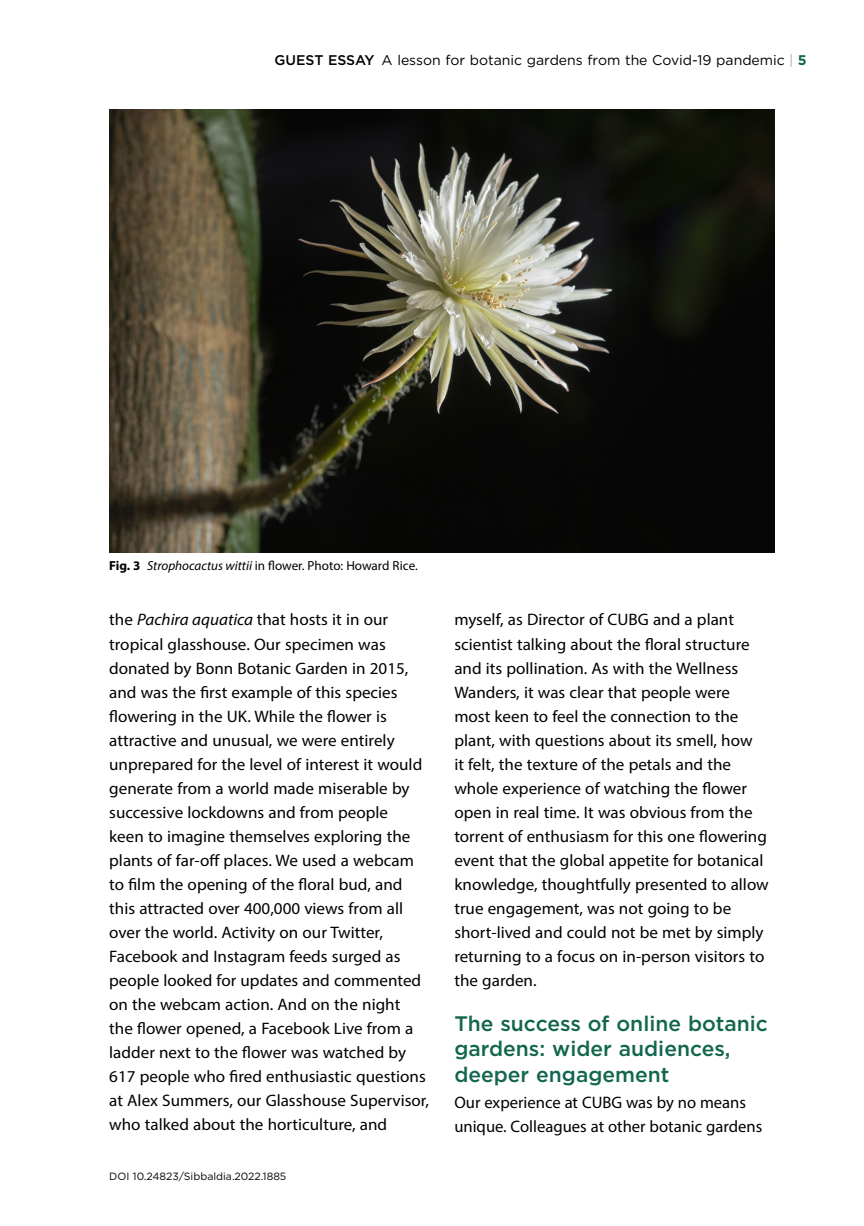
<style>
.page{position:relative;width:864px;height:1226px;background:#fff}
.page>*{position:absolute;margin:0;border:0;box-sizing:border-box;transform-origin:0 0}
.a_head{font:500 21px/25.2px "Gotham";color:#12664d}
.text_indent{font:16.62px/24px "Myriad Pro";color:#000}
.text{font:16.62px/24px "Myriad Pro";color:#000}
.t1{font:14px "Gotham";color:#000}
.captions{font:13.12px "Myriad Pro";color:#000}
.t2{font:10.5px "Gotham";color:#000}
.s1{font-weight:500}
.s2{font-weight:100}
.s3{font-weight:700;color:#12664d}
.s4{font-weight:700}
.s5{font-style:italic}
</style>
<div class="page">
<img style="left:109px;top:109px;width:665px;height:443px">
<p class="t1" style="left:274px;top:51px;width:533px"><span class="s1">GUEST ESSAY</span> A lesson for botanic gardens from the Covid-19 pandemic <span class="s2">|</span> <span class="s3">5</span></p>
<p class="captions" style="left:109px;top:558px;width:310px"><span class="s4">Fig. 3</span> <span class="s5">Strophocactus wittii</span> in flower. Photo: Howard Rice.</p>
<p class="text_indent" style="left:109px;top:607px;width:321px">the <span class="s5">Pachira aquatica</span> that hosts it in our tropical glasshouse. Our specimen was donated by Bonn Botanic Garden in 2015, and was the first example of this species flowering in the UK. While the flower is attractive and unusual, we were entirely unprepared for the level of interest it would generate from a world made miserable by successive lockdowns and from people<br>keen to imagine themselves exploring the plants of far-off places. We used a webcam to film the opening of the floral bud, and this attracted over 400,000 views from all over the world. Activity on our Twitter, Facebook and Instagram feeds surged as people looked for updates and commented on the webcam action. And on the night<br>the flower opened, a Facebook Live from a ladder next to the flower was watched by 617 people who fired enthusiastic questions at Alex Summers, our Glasshouse Supervisor, who talked about the horticulture, and</p>
<p class="text_indent" style="left:454px;top:607px;width:316px">myself, as Director of CUBG and a plant scientist talking about the floral structure and its pollination. As with the Wellness Wanders, it was clear that people were most keen to feel the connection to the plant, with questions about its smell, how<br>it felt, the texture of the petals and the whole experience of watching the flower open in real time. It was obvious from the torrent of enthusiasm for this one flowering event that the global appetite for botanical knowledge, thoughtfully presented to allow true engagement, was not going to be short-lived and could not be met by simply returning to a focus on in-person visitors to the garden.</p>
<p class="a_head" style="left:454px;top:1010px;width:315px">The success of online botanic gardens: wider audiences, deeper engagement</p>
<p class="text" style="left:454px;top:1090px;width:309px">Our experience at CUBG was by no means unique. Colleagues at other botanic gardens</p>
<p class="t2" style="left:109px;top:1169px;width:178px">DOI 10.24823/Sibbaldia.2022.1885</p>
</div>
